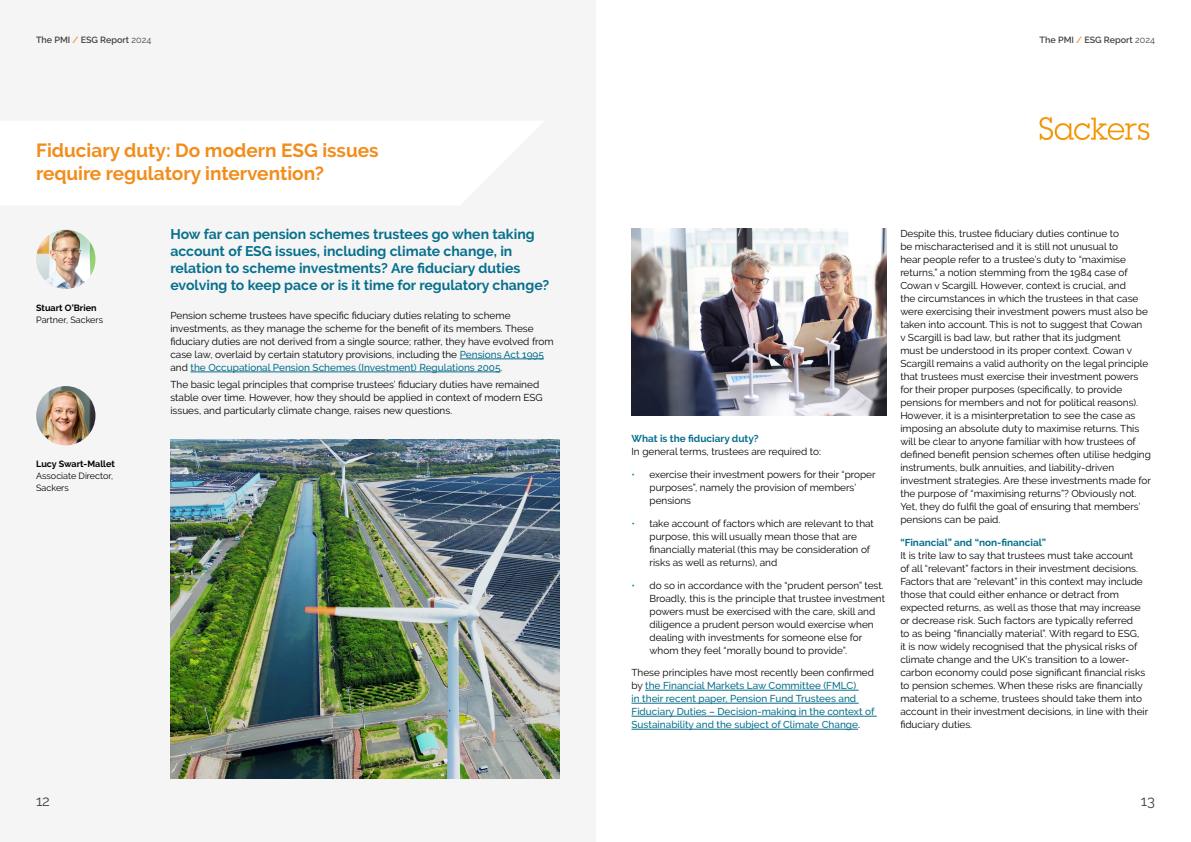
<style>
.page{position:relative;width:1191px;height:842px;background:#fff}
.page>*{position:absolute;margin:0;border:0;box-sizing:border-box;transform-origin:0 0}
.t1{font:700 19px/23px "Raleway";color:#f28d1c}
.t2{font:14.7px "Raleway";color:#424241}
.t3{font:700 14px/17px "Raleway";color:#07708c}
.t4{font:10px/13px "Raleway";color:#000}
.t5{font:500 10px/13px "Raleway";color:#07708c}
.t6{font:700 10px "Raleway";color:#07708c}
.t7{font:600 9px "Raleway";color:#424241}
.t8{font:9px/12px "Raleway";color:#000}
.t9{font:700 9px "Raleway";color:#000}
.s1{color:#f28d1c}
.s2{font-weight:400}
.s3{font-weight:500;color:#07708c}
.s4{color:#098e9f}
.s5{font-weight:400;color:#000}
.s6{color:#000}
</style>
<div class="page">
<div style="left:0;top:0;width:595px;height:842px;background:#f6f5f6"></div>
<img style="left:1039px;top:117px;width:111px;height:24px">
<img style="left:36px;top:386px;width:59px;height:59px;border-radius:30px">
<hr style="left:460px;top:359px;width:84px;height:1px;background:#07708c">
<hr style="left:190px;top:372px;width:310px;height:1px;background:#07708c">
<hr style="left:645px;top:690px;width:213px;height:1px;background:#07708c">
<hr style="left:631px;top:703px;width:227px;height:1px;background:#07708c">
<hr style="left:631px;top:716px;width:245px;height:1px;background:#07708c">
<hr style="left:631px;top:729px;width:227px;height:1px;background:#07708c">
<img style="left:170px;top:439px;width:389px;height:340px">
<img style="left:631px;top:228px;width:255px;height:187px">
<img style="left:36px;top:230px;width:59px;height:59px;border-radius:30px">
<p class="t7" style="left:36px;top:35px;width:117px">The PMI <span class="s1">/</span> ESG Report <span class="s2">2024</span></p>
<h1 class="t1" style="left:36px;top:139px;width:344px">Fiduciary duty: Do modern ESG issues require regulatory intervention?</h1>
<p class="t9" style="left:36px;top:302px;width:62px">Stuart O’Brien</p>
<p class="t8" style="left:36px;top:314px;width:68px">Partner, Sackers</p>
<p class="t9" style="left:36px;top:459px;width:80px">Lucy Swart-Mallet</p>
<p class="t8" style="left:36px;top:470px;width:78px">Associate Director,<br>Sackers</p>
<h3 class="t3" style="left:170px;top:226px;width:380px">How far can pension schemes trustees go when taking account of ESG issues, including climate change, in relation to scheme investments? Are fiduciary duties evolving to keep pace or is it time for regulatory change?</h3>
<p class="t4" style="left:170px;top:309px;width:385px">Pension scheme trustees have specific fiduciary duties relating to scheme investments, as they manage the scheme for the benefit of its members. These fiduciary duties are not derived from a single source; rather, they have evolved from case law, overlaid by certain statutory provisions, including the <span class="s3">Pensions Act 1995 </span>and <span class="s3">the Occupational Pension Schemes (Investment) Regulations 2005</span>.</p>
<p class="t4" style="left:170px;top:378px;width:374px">The basic legal principles that comprise trustees’ fiduciary duties have remained stable over time. However, how they should be applied in context of modern ESG issues, and particularly climate change, raises new questions.</p>
<p class="t7" style="left:1039px;top:35px;width:117px">The PMI <span class="s1">/</span> ESG Report <span class="s2">2024</span></p>
<p class="t6" style="left:631px;top:432px;width:129px">What is the fiduciary duty?</p>
<p class="t4" style="left:631px;top:445px;width:191px">In general terms, trustees are required to:</p>
<p class="t4" style="left:649px;top:468px;width:228px;text-indent:-18px"><span class="s4">•</span> exercise their investment powers for their “proper purposes”, namely the provision of members’ pensions</p>
<p class="t4" style="left:649px;top:516px;width:226px;text-indent:-18px"><span class="s4">•</span> take account of factors which are relevant to that purpose, this will usually mean those that are financially material (this may be consideration of risks as well as returns), and</p>
<p class="t4" style="left:649px;top:578px;width:237px;text-indent:-18px"><span class="s4">•</span> do so in accordance with the “prudent person” test.<br>Broadly, this is the principle that trustee investment powers must be exercised with the care, skill and diligence a prudent person would exercise when dealing with investments for someone else for whom they feel “morally bound to provide”.</p>
<p class="t5" style="left:631px;top:666px;width:244px"><span class="s5">These principles have most recently been confirmed by</span> the Financial Markets Law Committee (FMLC)<br>in their recent paper, Pension Fund Trustees and Fiduciary Duties – Decision-making in the context of Sustainability and the subject of Climate Change<span class="s6">.</span></p>
<p class="t4" style="left:900px;top:227px;width:252px">Despite this, trustee fiduciary duties continue to<br>be mischaracterised and it is still not unusual to<br>hear people refer to a trustee’s duty to “maximise returns,” a notion stemming from the 1984 case of Cowan v Scargill. However, context is crucial, and<br>the circumstances in which the trustees in that case were exercising their investment powers must also be taken into account. This is not to suggest that Cowan<br>v Scargill is bad law, but rather that its judgment<br>must be understood in its proper context. Cowan v Scargill remains a valid authority on the legal principle that trustees must exercise their investment powers for their proper purposes (specifically, to provide pensions for members and not for political reasons).<br>However, it is a misinterpretation to see the case as imposing an absolute duty to maximise returns. This will be clear to anyone familiar with how trustees of defined benefit pension schemes often utilise hedging instruments, bulk annuities, and liability-driven investment strategies. Are these investments made for the purpose of “maximising returns”? Obviously not.<br>Yet, they do fulfil the goal of ensuring that members’ pensions can be paid.</p>
<p class="t6" style="left:900px;top:536px;width:147px">“Financial” and “non-financial”</p>
<p class="t4" style="left:900px;top:549px;width:249px">It is trite law to say that trustees must take account<br>of all “relevant” factors in their investment decisions.<br>Factors that are “relevant” in this context may include those that could either enhance or detract from expected returns, as well as those that may increase or decrease risk. Such factors are typically referred<br>to as being “financially material”. With regard to ESG,<br>it is now widely recognised that the physical risks of climate change and the UK’s transition to a lower&shy;carbon economy could pose significant financial risks to pension schemes. When these risks are financially material to a scheme, trustees should take them into account in their investment decisions, in line with their fiduciary duties.</p>
<h2 class="t2" style="left:36px;top:792px;width:15px">12</h2>
<h2 class="t2" style="left:1140px;top:792px;width:16px">13</h2>
</div>
